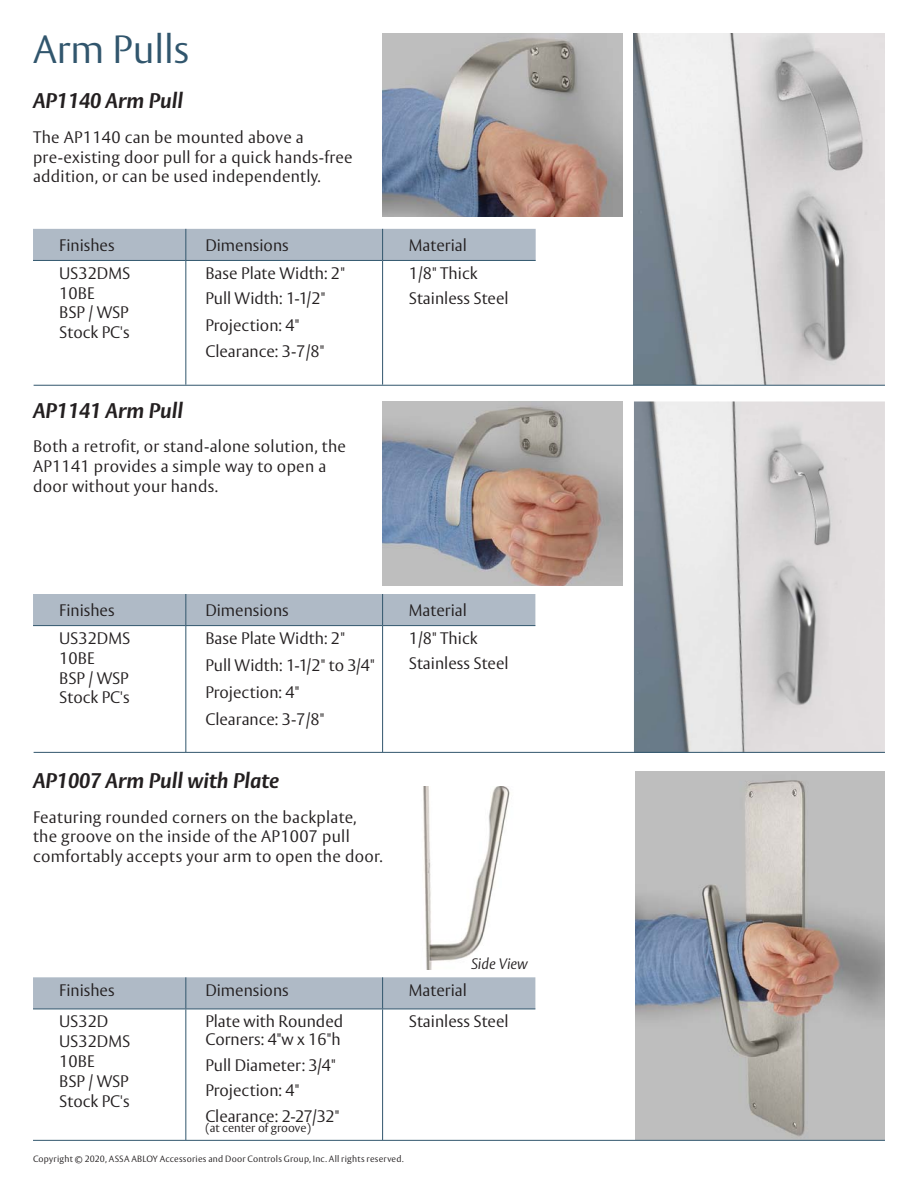
<style>
.page{position:relative;width:918px;height:1188px;background:#fff}
.page>*{position:absolute;margin:0;border:0;box-sizing:border-box;transform-origin:0 0}
.t1{font:300 39px "ASSA Vesta";color:#31566d}
.t2{font:italic 700 21px "ASSA Vesta";color:#231f20}
.t3{font:300 16.5px/19.8px "ASSA Vesta";color:#231f20}
.t4{font:300 16.5px/19.8px "ASSA Vesta";letter-spacing:.02em;color:#231f20}
.t5{font:italic 300 15px "ASSA Vesta";color:#231f20}
.t6{font:300 12px "ASSA Vesta";color:#231f20}
.t7{font:300 9px "ASSA Vesta";letter-spacing:.025em;color:#231f20}
</style>
<div class="page">
<img style="left:383px;top:33px;width:240px;height:184px">
<img style="left:634px;top:33px;width:251px;height:352px">
<svg style="left:33px;top:977px;width:502px;height:32px;background:#adb8c4"></svg>
<hr style="left:33px;top:1009px;width:153px;height:1px;background:#31566d">
<hr style="left:185px;top:977px;width:1px;height:32px;background:#31566d">
<hr style="left:186px;top:1009px;width:197px;height:1px;background:#31566d">
<hr style="left:382px;top:977px;width:1px;height:32px;background:#31566d">
<hr style="left:383px;top:1009px;width:152px;height:1px;background:#31566d">
<hr style="left:185px;top:1009px;width:1px;height:131px;background:#31566d">
<hr style="left:382px;top:1009px;width:1px;height:131px;background:#31566d">
<div style="left:33px;top:229px;width:503px;height:31px;background:#afbac6"></div>
<hr style="left:33px;top:260px;width:153px;height:1px;background:#31566d">
<hr style="left:185px;top:229px;width:1px;height:31px;background:#31566d">
<hr style="left:186px;top:260px;width:197px;height:1px;background:#31566d">
<hr style="left:382px;top:229px;width:1px;height:31px;background:#31566d">
<hr style="left:383px;top:260px;width:153px;height:1px;background:#31566d">
<hr style="left:185px;top:261px;width:1px;height:124px;background:#31566d">
<hr style="left:382px;top:261px;width:1px;height:124px;background:#31566d">
<img style="left:383px;top:401px;width:240px;height:184px">
<img style="left:634px;top:401px;width:251px;height:351px">
<div style="left:33px;top:594px;width:502px;height:31px;background:#afbac6"></div>
<hr style="left:33px;top:625px;width:153px;height:1px;background:#31566d">
<hr style="left:185px;top:594px;width:1px;height:31px;background:#31566d">
<hr style="left:186px;top:625px;width:197px;height:1px;background:#31566d">
<hr style="left:382px;top:594px;width:1px;height:31px;background:#31566d">
<hr style="left:383px;top:625px;width:152px;height:1px;background:#31566d">
<hr style="left:185px;top:626px;width:1px;height:126px;background:#31566d">
<hr style="left:382px;top:626px;width:1px;height:126px;background:#31566d">
<img style="left:635px;top:771px;width:250px;height:369px">
<hr style="left:34px;top:385px;width:851px;height:1px;background:#31566d">
<hr style="left:34px;top:752px;width:851px;height:1px;background:#31566d">
<hr style="left:33px;top:1140px;width:852px;height:1px;background:#31566d">
<img style="left:423px;top:786px;width:87px;height:183px">
<h1 class="t1" style="left:33px;top:33px;width:158px">Arm Pulls</h1>
<p class="t2" style="left:33px;top:88px;width:152px">AP1140 Arm Pull</p>
<p class="t4" style="left:33px;top:128px;width:321px">The AP1140 can be mounted above a pre-existing door pull for a quick hands-free addition, or can be used independently.</p>
<p class="t3" style="left:59px;top:237px;width:57px">Finishes</p>
<p class="t3" style="left:205px;top:237px;width:85px">Dimensions</p>
<p class="t3" style="left:409px;top:237px;width:59px">Material</p>
<p class="t3" style="left:59px;top:265px;width:73px">US32DMS<br>10BE<br>BSP / WSP<br>Stock PC's</p>
<p class="t3" style="left:205px;top:262px;width:141px;line-height:25.5px">Base Plate Width: 2"<br>Pull Width: 1-1/2"</p>
<p class="t3" style="left:409px;top:262px;width:101px;line-height:25.5px">1/8" Thick<br>Stainless Steel</p>
<p class="t3" style="left:205px;top:314px;width:121px;line-height:25.5px">Projection: 4"<br>Clearance: 3-7/8"</p>
<p class="t2" style="left:33px;top:398px;width:152px">AP1141 Arm Pull</p>
<p class="t4" style="left:33px;top:438px;width:315px">Both a retrofit, or stand-alone solution, the<br>AP1141 provides a simple way to open a door without your hands.</p>
<p class="t3" style="left:59px;top:602px;width:57px">Finishes</p>
<p class="t3" style="left:205px;top:602px;width:85px">Dimensions</p>
<p class="t3" style="left:409px;top:602px;width:59px">Material</p>
<p class="t3" style="left:59px;top:630px;width:73px">US32DMS<br>10BE<br>BSP / WSP<br>Stock PC's</p>
<p class="t3" style="left:205px;top:626px;width:171px;line-height:27px">Base Plate Width: 2"<br>Pull Width: 1-1/2" to 3/4"<br>Projection: 4"<br>Clearance: 3-7/8"</p>
<p class="t3" style="left:409px;top:627px;width:101px;line-height:25.5px">1/8" Thick<br>Stainless Steel</p>
<p class="t2" style="left:33px;top:768px;width:248px">AP1007 Arm Pull with Plate</p>
<p class="t4" style="left:33px;top:808px;width:351px">Featuring rounded corners on the backplate, the groove on the inside of the AP1007 pull comfortably accepts your arm to open the door.</p>
<p class="t5" style="left:471px;top:955px;width:58px">Side View</p>
<p class="t3" style="left:59px;top:982px;width:57px">Finishes</p>
<p class="t3" style="left:205px;top:982px;width:85px">Dimensions</p>
<p class="t3" style="left:409px;top:982px;width:59px">Material</p>
<p class="t3" style="left:59px;top:1013px;width:73px">US32D<br>US32DMS<br>10BE<br>BSP / WSP<br>Stock PC's</p>
<p class="t3" style="left:205px;top:1014px;width:139px;line-height:18px">Plate with Rounded<br>Corners: 4"w x 16"h</p>
<p class="t3" style="left:409px;top:1013px;width:101px">Stainless Steel</p>
<p class="t3" style="left:205px;top:1054px;width:136px;line-height:25.5px">Pull Diameter: 3/4"<br>Projection: 4"<br>Clearance: 2-27/32"</p>
<p class="t6" style="left:205px;top:1123px;width:107px">(at center of groove)</p>
<p class="t7" style="left:33px;top:1155px;width:372px">Copyright © 2020, ASSA ABLOY Accessories and Door Controls Group, Inc. All rights reserved.</p>
</div>
